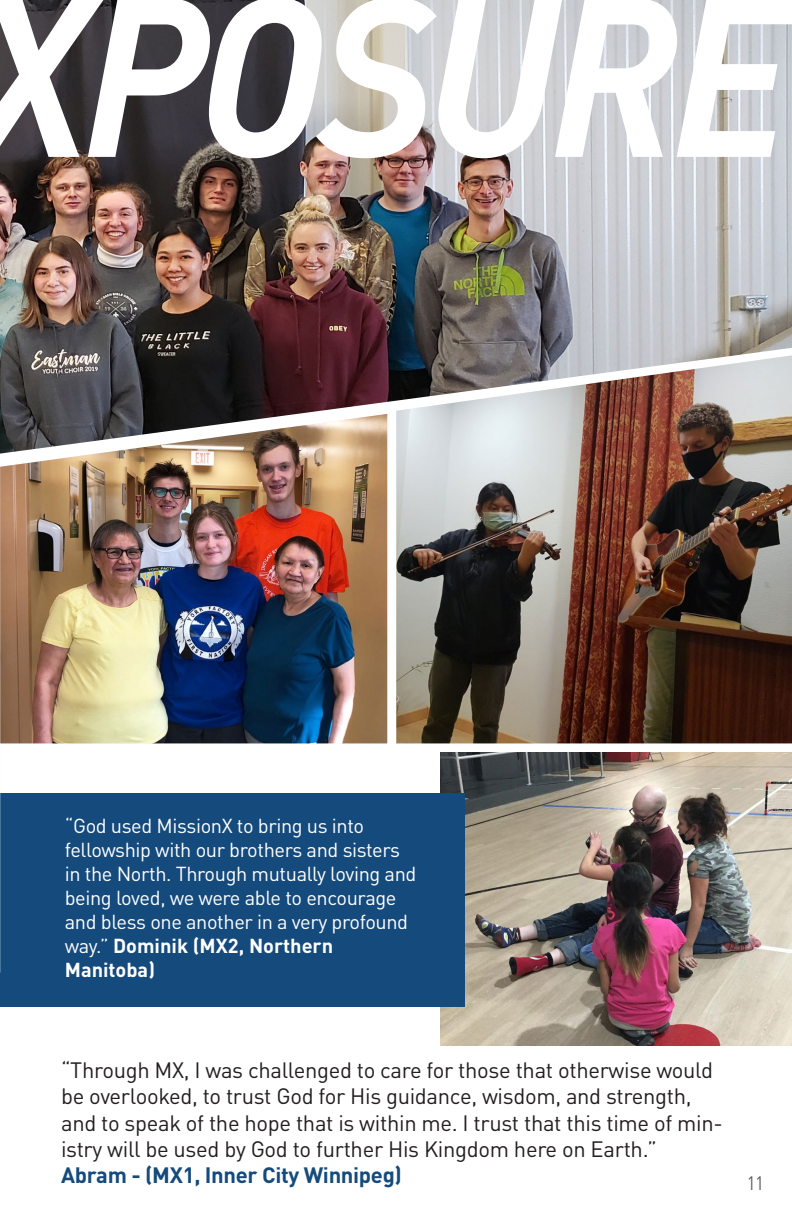
<style>
.page{position:relative;width:792px;height:1224px;background:#fff}
.page>*{position:absolute;margin:0;border:0;box-sizing:border-box;transform-origin:0 0}
.t1{font:22px/26.4px "DINOT";letter-spacing:-.015em;color:#231f20}
.t2{font:700 22px "DINOT";letter-spacing:-.015em;color:#144a7c}
.t3{font:20px/24px "DINOT";letter-spacing:-.02em;color:#fff}
.t4{font:700 20px "DINOT";color:#fff}
.t5{font:19.2px "DINOT";color:#5a5a5a;scale:.83 1}
.s1{font-weight:700}
</style>
<div class="page">
<img style="left:441px;top:752px;width:351px;height:294px">
<div style="left:0;top:793px;width:465px;height:214px;background:#144a7c"></div>
<img style="left:0;top:158px;width:792px;height:296px">
<svg style="left:0;top:0;width:792px;height:158px"></svg>
<img style="left:0;top:678px;width:1px;height:294px">
<img style="left:396px;top:355px;width:396px;height:388px">
<img style="left:0;top:414px;width:387px;height:329px">
<p class="t3" style="left:65px;top:813px;width:353px">“God used MissionX to bring us into fellowship with our brothers and sisters in the North. Through mutually loving and being loved, we were able to encourage and bless one another in a very profound way.” <span class="s1">Dominik (MX2, Northern</span></p>
<p class="t4" style="left:65px;top:957px;width:92px">Manitoba)</p>
<p class="t1" style="left:61px;top:1056px;width:663px">“Through MX, I was challenged to care for those that otherwise would be overlooked, to trust God for His guidance, wisdom, and strength, and to speak of the hope that is within me. I trust that this time of min&shy;istry will be used by God to further His Kingdom here on Earth.”</p>
<p class="t2" style="left:61px;top:1161px;width:342px">Abram - (MX1, Inner City Winnipeg)</p>
<p class="t5" style="left:747px;top:1171px;width:22px">11</p>
</div>
